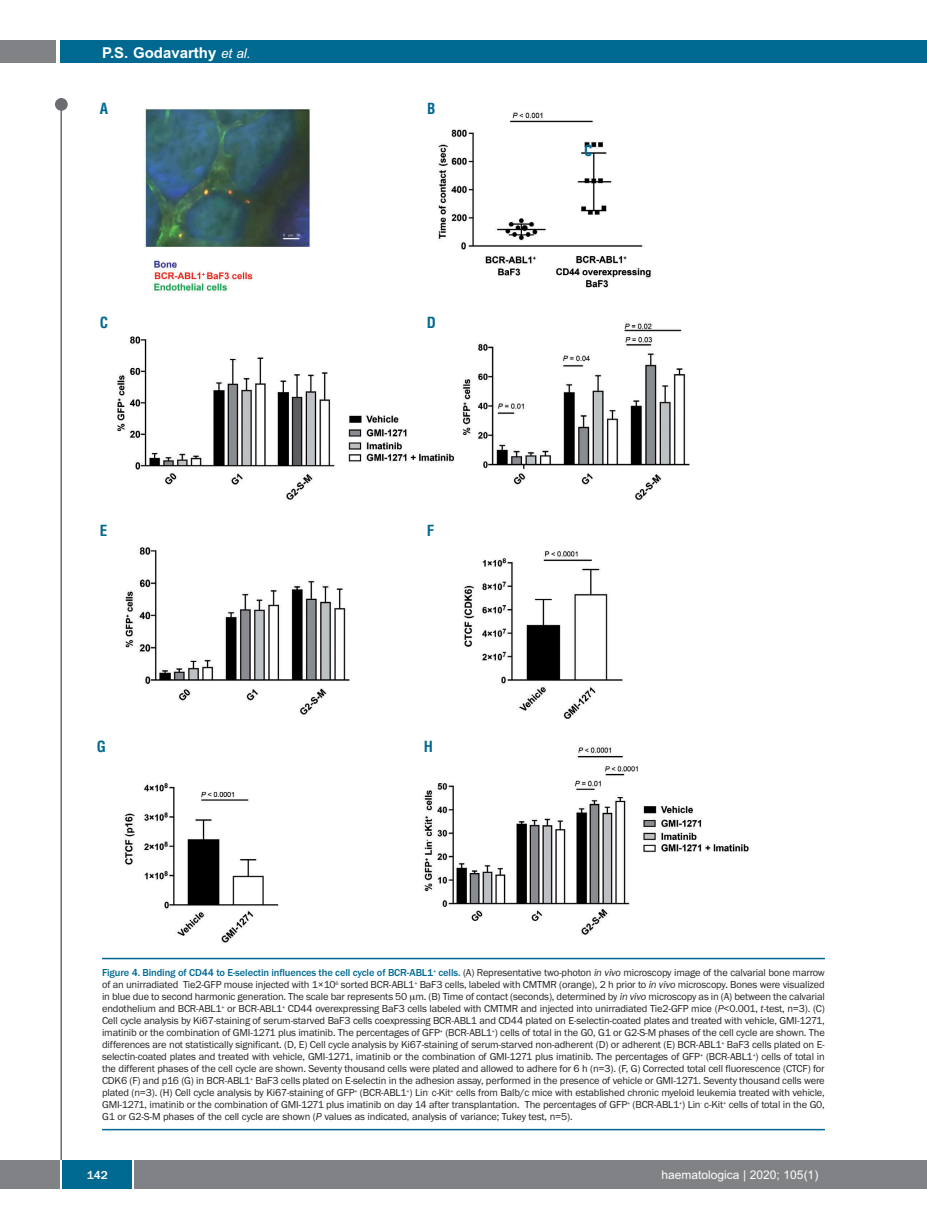
<style>
.page{position:relative;width:927px;height:1225px;background:#fff}
.page>*{position:absolute;margin:0;border:0;box-sizing:border-box;transform-origin:0 0}
.t1{font:700 15px "Arial";color:#fff}
.t2{font:700 condensed 15px "Helvetica";color:#006991}
.t3{font:12px "Arial";color:#fff}
.t4{font:500 12px "Franklin Gothic";color:#fff}
.t5{font:10.5px/12px "Franklin Gothic";letter-spacing:-.015em;color:#231f20;text-align:justify}
.s1{font-weight:400;font-style:italic;font-size:13.5px}
.s2{font-weight:500;color:#006991}
.s3{font-style:italic}
</style>
<div class="page">
<div style="left:911px;top:40px;width:16px;height:22px;background:#006991"></div>
<div style="left:910px;top:1160px;width:17px;height:28px;background:#808285"></div>
<div style="left:55px;top:98px;width:13px;height:13px;background:#6c6d70;border-radius:50%"></div>
<hr style="left:60px;top:101px;width:2px;height:1061px;background:#6c6d70">
<div style="left:60px;top:40px;width:852px;height:22px;background:#006991"></div>
<div style="left:0;top:40px;width:56px;height:22px;background:#808285"></div>
<div style="left:0;top:1160px;width:911px;height:28px;background:#808285"></div>
<div style="left:62px;top:1160px;width:71px;height:28px;background:#006991"></div>
<hr style="left:60px;top:1160px;width:2px;height:28px;background:#fff">
<svg style="left:133px;top:1160px;width:1px;height:28px"></svg>
<img style="left:117px;top:109px;width:632px;height:834px">
<hr style="left:102px;top:957px;width:723px;height:2px;background:#006991">
<hr style="left:102px;top:1128px;width:723px;height:2px;background:#006991">
<h1 class="t1" style="left:102px;top:44px;width:150px">P.S. Godavarthy <span class="s1">et al.</span></h1>
<h1 class="t2" style="left:100px;top:100px;width:10px">A</h1>
<h1 class="t2" style="left:427px;top:100px;width:10px">B</h1>
<h1 class="t2" style="left:100px;top:314px;width:10px">C</h1>
<h1 class="t2" style="left:427px;top:314px;width:11px">D</h1>
<h1 class="t2" style="left:100px;top:522px;width:9px">E</h1>
<h1 class="t2" style="left:427px;top:522px;width:9px">F</h1>
<h1 class="t2" style="left:97px;top:738px;width:11px">G</h1>
<h1 class="t2" style="left:424px;top:738px;width:11px">H</h1>
<h1 class="t2" style="left:584px;top:142px;width:10px">C</h1>
<p class="t5" style="left:102px;top:966px;width:724px"><span class="s2">Figure 4. Binding of CD44 to E-selectin influences the cell cycle of BCR-ABL1</span><sup>+</sup> <span class="s2">cells.</span> (A) Representative two-photon <span class="s3">in vivo</span> microscopy image of the calvarial bone marrow of an unirradiated Tie2-GFP mouse injected with 1×10<sup>6</sup> sorted BCR-ABL1<sup>+</sup> BaF3 cells, labeled with CMTMR (orange), 2 h prior to <span class="s3">in vivo</span> microscopy. Bones were visualized in blue due to second harmonic generation. The scale bar represents 50 m. (B) Time of contact (seconds), determined by <span class="s3">in vivo</span> microscopy as in (A) between the calvarial endothelium and BCR-ABL1<sup>+</sup> or BCR-ABL1<sup>+</sup> CD44 overexpressing BaF3 cells labeled with CMTMR and injected into unirradiated Tie2-GFP mice (<span class="s3">P</span>&lt;0.001, <span class="s3">t</span>-test, n=3). (C)<br>Cell cycle analysis by Ki67-staining of serum-starved BaF3 cells coexpressing BCR-ABL1 and CD44 plated on E-selectin-coated plates and trea ted with vehicle, GMI-1271, imatinib or the combination of GMI-1271 plus imatinib. The percentages of GFP<sup>+</sup> (BCR-ABL1<sup>+</sup>) cells of total in the G0, G1 or G2-S-M phases of the cell cycle are shown. The differences are not statistically significant. (D, E) Cell cycle analysis by Ki67-staining of serum-starved non-adherent (D) or adherent (E) BCR-ABL1<sup>+</sup> BaF3 cells plated on E&shy;selectin-coated plates and treated with vehicle, GMI-1271, imatinib or the combination of GMI-1271 plus imatinib. The percentages of GFP<sup>+</sup> (BCR-ABL1<sup>+</sup>) cells of total in the different phases of the cell cycle are shown. Seventy thousand cells were plated and allowed to adhere for 6 h (n=3). (F, G) Corrected total cell fluorescence (CTCF) for CDK6 (F) and p16 (G) in BCR-ABL1<sup>+</sup> BaF3 cells plated on E-selectin in the adhesion assay, performed in the presence of vehicle or GMI-1271. Seventy thousand cells were plated (n=3). (H) Cell cycle analysis by Ki67-staining of GFP<sup>+</sup> (BCR-ABL1<sup>+</sup>) Lin<sup>-</sup> c-Kit<sup>+</sup> cells from Balb/c mice with established chronic myeloid leukemia treated with vehicle, GMI-1271, imatinib or the combination of GMI-1271 plus imatinib on day 14 after transplantation. The percentages of GFP<sup>+</sup> (BCR-ABL1<sup>+</sup>) Lin<sup>-</sup> c-Kit<sup>+</sup> cells of total in the G0, G1 or G2-S-M phases of the cell cycle are shown (<span class="s3">P</span> values as indicated, analysis of variance; Tukey test, n=5).</p>
<p class="t4" style="left:87px;top:1167px;width:23px">142</p>
<p class="t3" style="left:661px;top:1167px;width:158px">haematologica | 2020; 105(1)</p>
</div>
